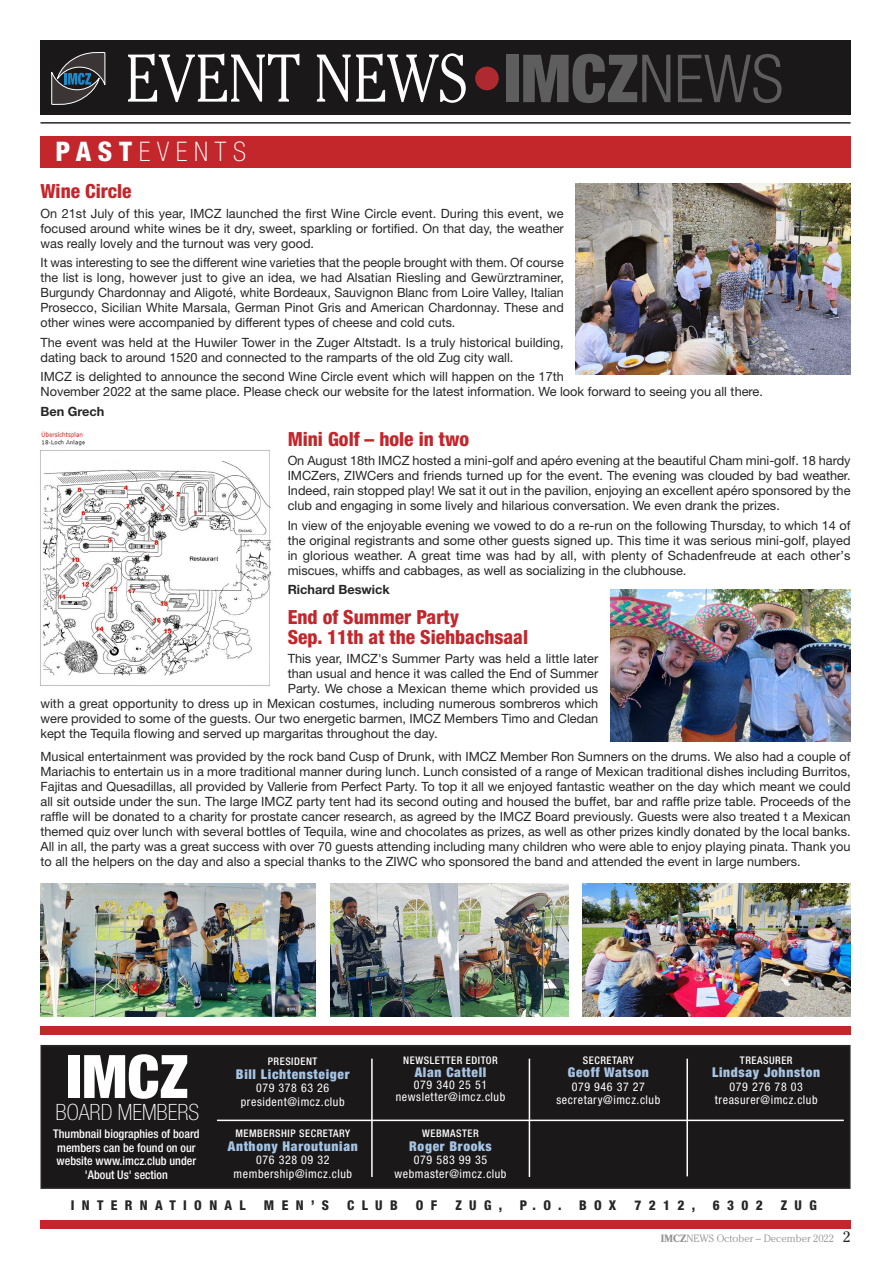
<style>
.page{position:relative;width:893px;height:1263px;background:#fff}
.page>*{position:absolute;margin:0;border:0;box-sizing:border-box;transform-origin:0 0}
.t1{font:300 66.9px "Cheltenham";color:#fff;scale:.87 1}
.t2{font:900 condensed 60px "Helvetica Neue";color:#fff}
.t3{font:100 condensed 27px "Helvetica Neue";letter-spacing:.25em;color:#fff}
.t4{font:100 condensed 22.5px "Helvetica Neue";color:#fff}
.t5{font:800 condensed 19.5px/19.5px "Helvetica Neue";color:#c3262b}
.t6{font:900 condensed 13.5px "Helvetica Neue";letter-spacing:.05em;color:#a6c4e3}
.t7{font:800 condensed 13.5px "Helvetica Neue";letter-spacing:.55em;color:#272627}
.t8{font:12.75px/15px "Helvetica Neue";color:#272627;text-align:justify}
.t9{font:700 12.75px "Helvetica Neue";color:#272627}
.t10{font:condensed 12px/13.5px "Helvetica Neue";letter-spacing:.05em;color:#fff;text-align:center}
.t11{font:500 condensed 12px/13.5px "Helvetica Neue";color:#fff;text-align:center}
.t12{font:500 condensed 10.5px "Helvetica Neue";letter-spacing:.05em;color:#fff}
.t13{font:300 10.5px "Cheltenham";color:#939393}
.s1{font-family:"Helvetica Neue";font-weight:900;font-stretch:condensed;font-size:66.3px;color:#ae2a30}
.s2{font-family:"Helvetica Neue";font-weight:900;font-stretch:condensed;font-size:66.3px;color:#5f5e5e}
.s3{font-family:"Helvetica Neue";font-stretch:condensed;font-size:66.3px;color:#5f5e5e}
.s4{font-weight:800}
.s5{font-weight:700}
.s6{font-weight:400;font-size:15px;color:#272627}
</style>
<div class="page">
<div style="left:41px;top:1046px;width:809px;height:142px;background:#1b1819"></div>
<div style="left:40px;top:1045px;width:810px;height:144px;border:2px solid #272627"></div>
<hr style="left:217px;top:1119px;width:627px;height:2px;background:#fff">
<hr style="left:529px;top:1059px;width:1px;height:118px;background:#fff">
<hr style="left:371px;top:1059px;width:2px;height:118px;background:#fff">
<hr style="left:686px;top:1059px;width:2px;height:117px;background:#fff">
<div style="left:40px;top:1026px;width:810px;height:9px;background:#c3262b"></div>
<div style="left:40px;top:1220px;width:810px;height:9px;background:#c3262b"></div>
<div style="left:40px;top:136px;width:810px;height:32px;background:#c3262b"></div>
<div style="left:40px;top:41px;width:810px;height:74px;background:#1b1819"></div>
<svg style="left:51px;top:52px;width:54px;height:53px"></svg>
<hr style="left:40px;top:122px;width:810px;height:2px;background:#272627">
<img style="left:576px;top:184px;width:275px;height:191px">
<img style="left:610px;top:589px;width:240px;height:153px">
<img style="left:39px;top:431px;width:232px;height:255px">
<img style="left:40px;top:883px;width:276px;height:133px">
<img style="left:330px;top:883px;width:238px;height:133px">
<img style="left:582px;top:883px;width:268px;height:133px">
<h1 class="t1" style="left:126px;top:52px;width:758px">EVENT NEWS<span class="s1">•</span><span class="s2">IMCZ</span><span class="s3">NEWS</span></h1>
<h3 class="t3" style="left:55px;top:141px;width:192px"><span class="s4">PAST</span>EVENTS</h3>
<h3 class="t5" style="left:40px;top:183px;width:93px">Wine Circle</h3>
<p class="t8" style="left:40px;top:207px;width:525px">On 21st July of this year, IMCZ launched the first Wine Circle event. During this event, we focused around white wines be it dry, sweet, sparkling or fortified. On that day, the weather was really lovely and the turnout was very good.</p>
<p class="t8" style="left:41px;top:256px;width:525px">It was interesting to see the different wine varieties that the people brought with them. Of course the list is long, however just to give an idea, we had Alsatian Riesling and Gewürztraminer, Burgundy Chardonnay and Aligoté, white Bordeaux, Sauvignon Blanc from Loire Valley, Italian Prosecco, Sicilian White Marsala, German Pinot Gris and American Chardonnay. These and other wines were accompanied by different types of cheese and cold cuts.</p>
<p class="t8" style="left:40px;top:336px;width:525px">The event was held at the Huwiler Tower in the Zuger Altstadt. Is a truly historical building, dating back to around 1520 and connected to the ramparts of the old Zug city wall.</p>
<p class="t8" style="left:40px;top:370px;width:724px">IMCZ is delighted to announce the second Wine Circle event which will happen on the 17th<br>November 2022 at the same place. Please check our website for the latest information. We look forward to seeing you all there.</p>
<p class="t9" style="left:41px;top:407px;width:65px">Ben Grech</p>
<h3 class="t5" style="left:288px;top:431px;width:183px">Mini Golf – hole in two</h3>
<p class="t8" style="left:288px;top:454px;width:564px">On August 18th IMCZ hosted a mini-golf and apéro evening at the beautiful Cham mini-golf. 18 hardy IMCZers, ZIWCers and friends turned up for the event. The evening was clouded by bad weather.<br>Indeed, rain stopped play! We sat it out in the pavilion, enjoying an excellent apéro sponsored by the club and engaging in some lively and hilarious conversation. We even drank the prizes.</p>
<p class="t8" style="left:288px;top:519px;width:564px">In view of the enjoyable evening we vowed to do a re-run on the following Thursday, to which 14 of the original registrants and some other guests signed up. This time it was serious mini-golf, played in glorious weather. A great time was had by all, with plenty of Schadenfreude at each other’s miscues, whiffs and cabbages, as well as socializing in the clubhouse.</p>
<p class="t9" style="left:288px;top:585px;width:104px">Richard Beswick</p>
<h3 class="t5" style="left:288px;top:609px;width:242px">End of Summer Party<br>Sep. 11th at the Siehbachsaal</h3>
<p class="t8" style="left:288px;top:652px;width:312px">This year, IMCZ's Summer Party was held a little later</p>
<p class="t8" style="left:288px;top:667px;width:312px">than usual and hence it was called the End of Summer</p>
<p class="t8" style="left:288px;top:682px;width:312px">Party. We chose a Mexican theme which provided us</p>
<p class="t8" style="left:41px;top:697px;width:559px">with a great opportunity to dress up in Mexican costumes, including numerous sombreros which</p>
<p class="t8" style="left:41px;top:712px;width:559px">were provided to some of the guests. Our two energetic barmen, IMCZ Members Timo and Cledan</p>
<p class="t8" style="left:41px;top:727px;width:399px">kept the Tequila flowing and served up margaritas throughout the day.</p>
<p class="t8" style="left:41px;top:750px;width:812px">Musical entertainment was provided by the rock band Cusp of Drunk, with IMCZ Member Ron Sumners on the drums. We also had a couple of Mariachis to entertain us in a more traditional manner during lunch. Lunch consisted of a range of Mexican traditional dishes including Burritos, Fajitas and Quesadillas, all provided by Vallerie from Perfect Party. To top it all we enjoyed fantastic weather on the day which meant we could all sit outside under the sun. The large IMCZ party tent had its second outing and housed the buffet, bar and raffle prize table. Proceeds of the raffle will be donated to a charity for prostate cancer research, as agreed by the IMCZ Board previously. Guests were also treated t a Mexican themed quiz over lunch with several bottles of Tequila, wine and chocolates as prizes, as well as other prizes kindly donated by the local banks.<br>All in all, the party was a great success with over 70 guests attending including many children who were able to enjoy playing pinata. Thank you to all the helpers on the day and also a special thanks to the ZIWC who sponsored the band and attended the event in large numbers.</p>
<h2 class="t2" style="left:66px;top:1055px;width:124px">IMCZ</h2>
<h3 class="t4" style="left:55px;top:1104px;width:146px">BOARD MEMBERS</h3>
<p class="t12" style="left:268px;top:1057px;width:51px">PRESIDENT</p>
<p class="t6" style="left:236px;top:1069px;width:115px">Bill Lichtensteiger</p>
<p class="t10" style="left:241px;top:1082px;width:105px">079 378 63 26 president@imcz.club</p>
<p class="t12" style="left:403px;top:1056px;width:96px">NEWSLETTER EDITOR</p>
<p class="t6" style="left:415px;top:1067px;width:73px">Alan Cattell</p>
<p class="t10" style="left:396px;top:1080px;width:111px;line-height:12px">079 340 25 51 newsletter@imcz.club</p>
<p class="t12" style="left:583px;top:1056px;width:53px">SECRETARY</p>
<p class="t6" style="left:568px;top:1068px;width:82px">Geoff Watson</p>
<p class="t10" style="left:556px;top:1081px;width:105px">079 946 37 27 secretary@imcz.club</p>
<p class="t12" style="left:740px;top:1056px;width:54px">TREASURER</p>
<p class="t6" style="left:712px;top:1068px;width:110px">Lindsay Johnston</p>
<p class="t10" style="left:715px;top:1081px;width:104px">079 276 78 03 treasurer@imcz.club</p>
<p class="t12" style="left:235px;top:1130px;width:116px">MEMBERSHIP SECRETARY</p>
<p class="t6" style="left:228px;top:1141px;width:131px">Anthony Haroutunian</p>
<p class="t10" style="left:234px;top:1154px;width:120px">076 328 09 32 membership@imcz.club</p>
<p class="t12" style="left:422px;top:1130px;width:58px">WEBMASTER</p>
<p class="t6" style="left:409px;top:1141px;width:84px">Roger Brooks</p>
<p class="t10" style="left:394px;top:1154px;width:114px">079 583 99 35 webmaster@imcz.club</p>
<p class="t11" style="left:53px;top:1128px;width:148px">Thumbnail biographies of board members can be found on our website www.imcz.club under 'About Us' section</p>
<p class="t7" style="left:71px;top:1200px;width:177px">INTERNATIONAL</p>
<p class="t7" style="left:264px;top:1200px;width:67px">MEN’S</p>
<p class="t7" style="left:347px;top:1200px;width:52px">CLUB</p>
<p class="t7" style="left:416px;top:1200px;width:23px">O F</p>
<p class="t7" style="left:455px;top:1200px;width:48px">ZUG,</p>
<p class="t7" style="left:520px;top:1200px;width:43px">P.O.</p>
<p class="t7" style="left:579px;top:1200px;width:39px">BOX</p>
<p class="t7" style="left:634px;top:1200px;width:62px">7212,</p>
<p class="t7" style="left:713px;top:1200px;width:51px">6302</p>
<p class="t7" style="left:781px;top:1200px;width:37px">ZUG</p>
<p class="t13" style="left:661px;top:1234px;width:191px"><span class="s5">IMCZ</span>NEWS October – December 2022 <span class="s6">2</span></p>
</div>
